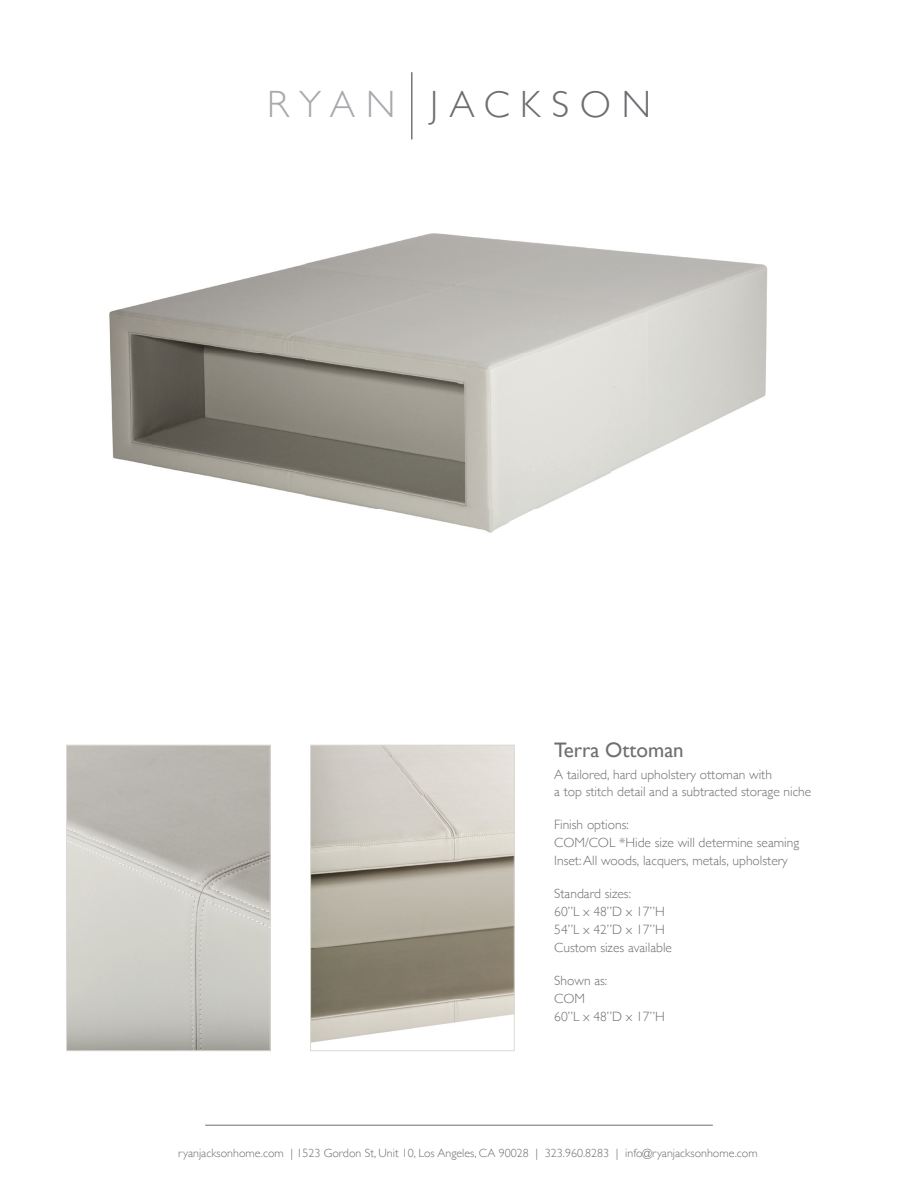
<style>
.page{position:relative;width:918px;height:1188px;background:#fff}
.page>*{position:absolute;margin:0;border:0;box-sizing:border-box;transform-origin:0 0}
.t1{font:300 37.95px "Gill Sans";color:#6c6d70}
.t2{font:21px "Gill Sans";color:#6d6f72}
.t3{font:300 13.5px/18px "Gill Sans";color:#6d6f72}
.t4{font:300 12px "Gill Sans";color:#6d6f72}
.s1{color:#a8a9ad}
</style>
<div class="page">
<hr style="left:411px;top:72px;width:1px;height:67px;background:#6c6d70">
<hr style="left:205px;top:1125px;width:508px;height:1px;background:#6d6f72">
<img style="left:109px;top:233px;width:659px;height:300px">
<img style="left:68px;top:747px;width:200px;height:302px">
<div style="left:66px;top:745px;width:204px;height:306px;border:1px solid #dcd9d6"></div>
<img style="left:312px;top:747px;width:200px;height:296px">
<div style="left:310px;top:745px;width:204px;height:306px;border:1px solid #dcd9d6"></div>
<h1 class="t1" style="left:267px;top:75px;width:385px"><span class="s1">R Y A N</span> J A C K S O N</h1>
<h2 class="t2" style="left:554px;top:738px;width:131px">Terra Ottoman</h2>
<p class="t3" style="left:554px;top:764px;width:259px">A tailored, hard upholstery ottoman with<br>a top stitch detail and a subtracted storage niche</p>
<p class="t3" style="left:554px;top:815px;width:246px">Finish options:<br>COM/COL *Hide size will determine seaming<br>Inset: All woods, lacquers, metals, upholstery</p>
<p class="t3" style="left:554px;top:884px;width:119px">Standard sizes:<br>60”L x 48”D x 17”H<br>54”L x 42”D x 17”H<br>Custom sizes available</p>
<p class="t3" style="left:554px;top:971px;width:112px">Shown as:<br>COM<br>60”L x 48”D x 17”H</p>
<p class="t4" style="left:178px;top:1143px;width:581px">ryanjacksonhome.com | 1523 Gordon St, Unit 10, Los Angeles, CA 90028 | 323.960.8283 | info@ryanjacksonhome.com</p>
</div>
